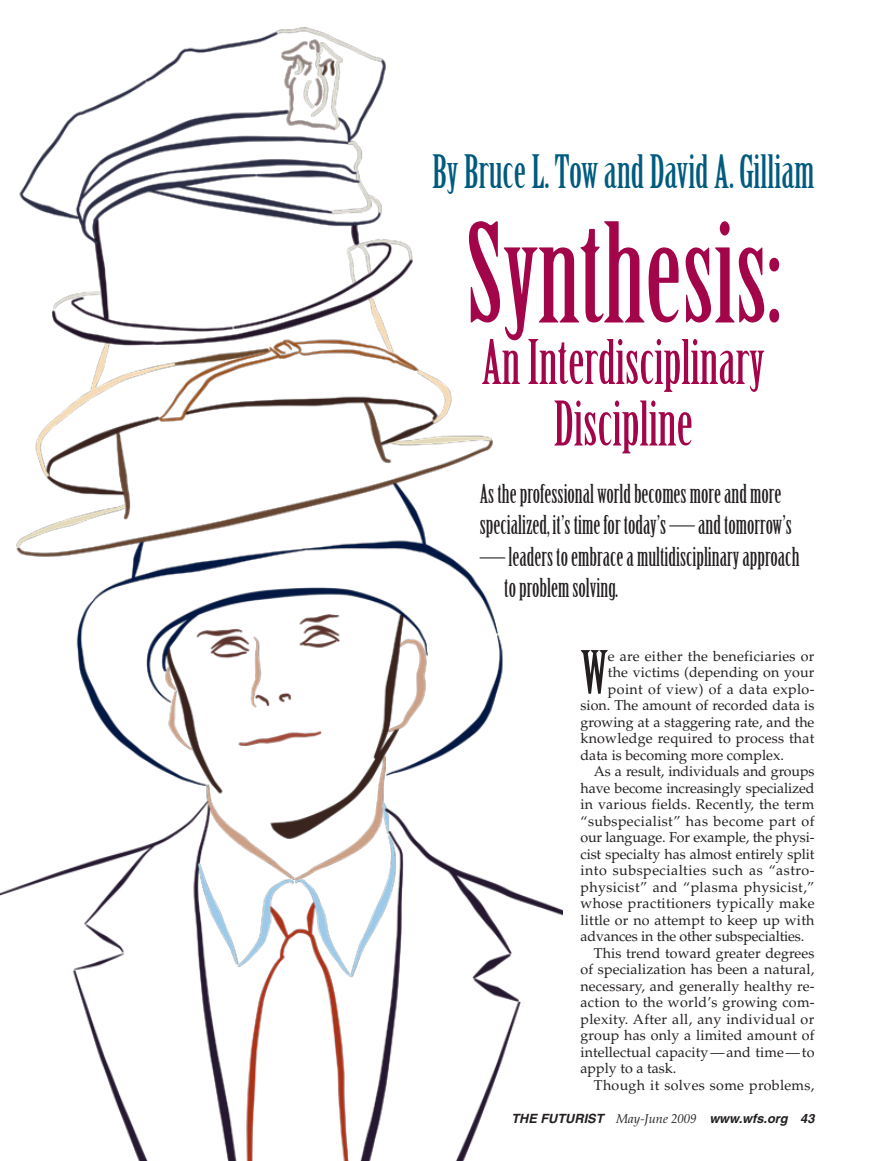
<style>
.page{position:relative;width:891px;height:1161px;background:#fff}
.page>*{position:absolute;margin:0;border:0;box-sizing:border-box;transform-origin:0 0}
.t1{font:135px "Birch Std";color:#a2054a}
.t2{font:60px/61.5px "Birch Std";color:#a2054a;text-align:center}
.t3{font:58.2px "Birch Std";color:#231f20}
.t4{font:45px "Birch Std";color:#005b7f}
.t5{font:25.5px "Birch Std";color:#231f20}
.t6{font:14.25px "Palatino";letter-spacing:.01em;color:#231f20}
.t7{font:14.25px "Palatino";letter-spacing:-.01em;color:#231f20}
.t8{font:14.25px "Palatino";letter-spacing:.035em;color:#231f20}
.t9{font:italic 700 12.75px "Helvetica";color:#231f20}
.s1{font-family:"Palatino";font-weight:400}
</style>
<div class="page">
<img style="left:0;top:27px;width:562px;height:1134px">
<h3 class="t4" style="left:432px;top:146px;width:384px">By Bruce L. Tow and David A. Gilliam</h3>
<h1 class="t1" style="left:466px;top:197px;width:317px">Synthesis:</h1>
<h2 class="t2" style="left:482px;top:333px;width:284px">An Interdisciplinary<br>Discipline</h2>
<h3 class="t5" style="left:480px;top:479px;width:303px">As the professional world becomes more and more</h3>
<h3 class="t5" style="left:480px;top:511px;width:314px">specialized, it’s time for today’s—and tomorrow’s</h3>
<h3 class="t5" style="left:480px;top:542px;width:321px">—leaders to embrace a multidisciplinary approach</h3>
<h3 class="t5" style="left:504px;top:574px;width:115px">to problem solving.</h3>
<h3 class="t3" style="left:580px;top:640px;width:29px">W</h3>
<p class="t6" style="left:608px;top:648px;width:208px">e are either the beneficiaries or</p>
<p class="t6" style="left:608px;top:664px;width:208px">the victims (depending on your</p>
<p class="t6" style="left:608px;top:681px;width:208px">point of view) of a data explo-</p>
<p class="t6" style="left:581px;top:697px;width:235px">sion. The amount of recorded data is</p>
<p class="t6" style="left:581px;top:714px;width:235px">growing at a staggering rate, and the</p>
<p class="t6" style="left:581px;top:730px;width:235px">knowledge required to process that</p>
<p class="t6" style="left:581px;top:747px;width:205px">data is becoming more complex.</p>
<p class="t7" style="left:594px;top:763px;width:222px">As a result, individuals and groups</p>
<p class="t7" style="left:581px;top:780px;width:235px">have become increasingly specialized</p>
<p class="t6" style="left:581px;top:796px;width:235px">in various fields. Recently, the term</p>
<p class="t6" style="left:581px;top:813px;width:236px">“subspecialist” has become part of</p>
<p class="t7" style="left:581px;top:829px;width:235px">our language. For example, the physi-</p>
<p class="t7" style="left:581px;top:846px;width:236px">cist specialty has almost entirely split</p>
<p class="t8" style="left:581px;top:862px;width:235px">into subspecialties such as “astro-</p>
<p class="t6" style="left:581px;top:879px;width:235px">physicist” and “plasma physicist,”</p>
<p class="t6" style="left:581px;top:895px;width:236px">whose practitioners typically make</p>
<p class="t6" style="left:581px;top:912px;width:235px">little or no attempt to keep up with</p>
<p class="t7" style="left:581px;top:928px;width:225px">advances in the other subspecialties.</p>
<p class="t6" style="left:594px;top:945px;width:222px">This trend toward greater degrees</p>
<p class="t6" style="left:581px;top:961px;width:235px">of specialization has been a natural,</p>
<p class="t6" style="left:581px;top:978px;width:235px">necessary, and generally healthy re-</p>
<p class="t6" style="left:581px;top:994px;width:236px">action to the world’s growing com-</p>
<p class="t6" style="left:581px;top:1011px;width:235px">plexity. After all, any individual or</p>
<p class="t6" style="left:581px;top:1027px;width:236px">group has only a limited amount of</p>
<p class="t6" style="left:581px;top:1044px;width:235px">intellectual capacity—and time—to</p>
<p class="t6" style="left:580px;top:1060px;width:97px">apply to a task.</p>
<p class="t6" style="left:594px;top:1077px;width:222px">Though it solves some problems,</p>
<p class="t9" style="left:511px;top:1110px;width:305px">THE FUTURIST <span class="s1">May-June 2009</span> www.wfs.org 43</p>
</div>
